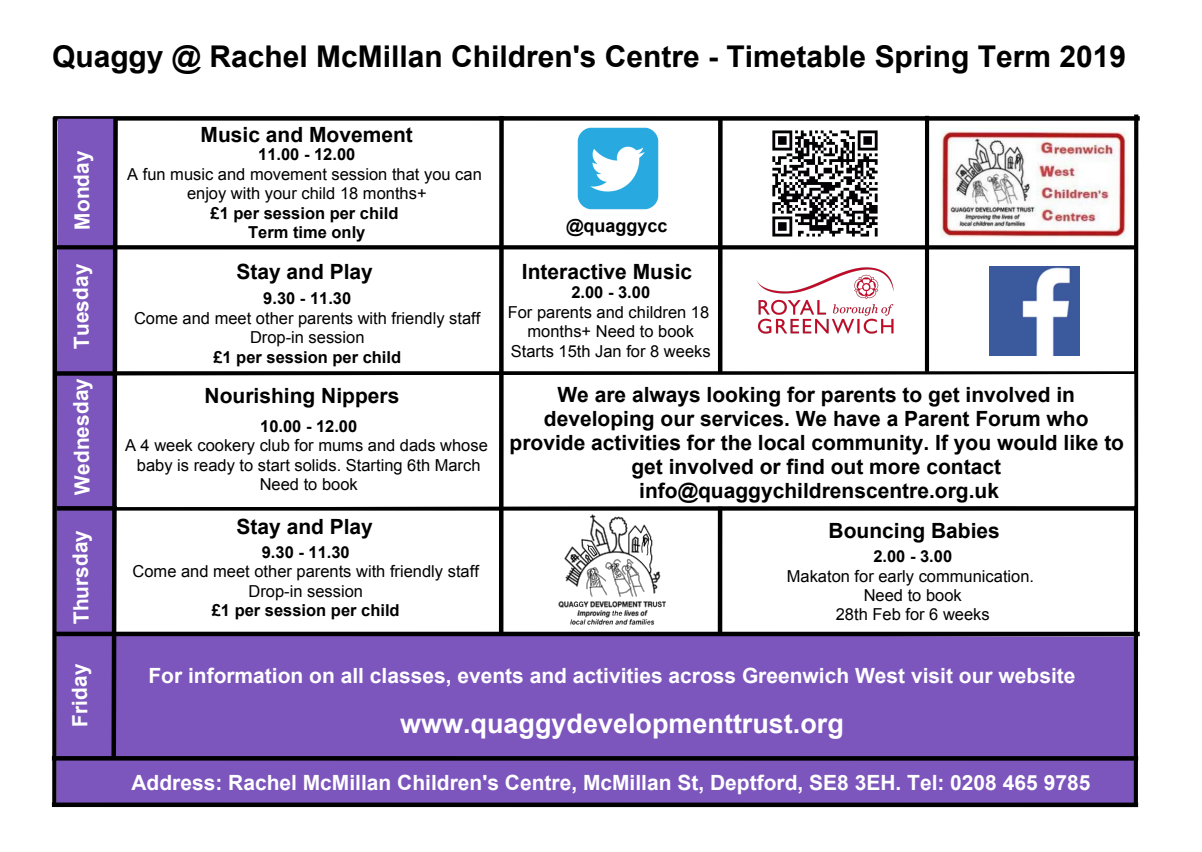
<style>
.page{position:relative;width:1202px;height:852px;background:#fff}
.page>*{position:absolute;margin:0;border:0;box-sizing:border-box;transform-origin:0 0}
.t1{font:700 30px "Arial";color:#000}
.t2{font:700 27px "Arial";color:#fff}
.t3{font:700 21px/24px "Arial";color:#000;text-align:center}
.t4{font:700 21px "Arial";color:#fff}
.t5{font:700 18px "Arial";color:#000}
.t6{font:16.4px/19.4px "Arial";color:#000;text-align:center}
.t7{font:700 16.4px/19.4px "Arial";color:#000;text-align:center}
</style>
<div class="page">
<div style="left:118px;top:636px;width:1016px;height:118px;background:#7c55bd"></div>
<div style="left:53px;top:116px;width:1087px;height:5px;background:#000"></div>
<div style="left:52px;top:117px;width:5px;height:690px;background:#000"></div>
<div style="left:57px;top:506px;width:1080px;height:5px;background:#000"></div>
<div style="left:118px;top:754px;width:1016px;height:49px;background:#7c55bd"></div>
<div style="left:52px;top:756px;width:1086px;height:5px;background:#000"></div>
<hr style="left:1134px;top:114px;width:4px;height:691px;background:#000">
<hr style="left:53px;top:632px;width:1087px;height:4px;background:#000">
<div style="left:57px;top:371px;width:1080px;height:5px;background:#000"></div>
<svg style="left:118px;top:245px;width:1016px;height:4px;background:#0d0d0d"></svg>
<div style="left:718px;top:120px;width:5px;height:514px;background:#000"></div>
<hr style="left:925px;top:116px;width:4px;height:256px;background:#000">
<img style="left:761px;top:120px;width:128px;height:127px">
<img style="left:940px;top:131px;width:187px;height:107px">
<img style="left:577px;top:127px;width:82px;height:83px">
<img style="left:989px;top:267px;width:90px;height:88px">
<img style="left:754px;top:247px;width:142px;height:87px">
<svg style="left:118px;top:374px;width:1017px;height:133px"></svg>
<img style="left:556px;top:510px;width:115px;height:115px">
<svg style="left:56px;top:118px;width:62px;height:685px;background:#6c4ba5"></svg>
<hr style="left:52px;top:803px;width:1086px;height:4px;background:#000">
<div style="left:499px;top:116px;width:5px;height:517px;background:#000"></div>
<h1 class="t1" style="left:52px;top:37px;width:1076px">Quaggy @ Rachel McMillan Children's Centre - Timetable Spring Term 2019</h1>
<p class="t4" style="left:68px;top:230px;width:81px;rotate:-91deg">Monday</p>
<p class="t4" style="left:68px;top:349px;width:87px;rotate:-91deg">Tuesday</p>
<p class="t4" style="left:69px;top:495px;width:118px;rotate:-91deg">Wednesday</p>
<p class="t4" style="left:68px;top:625px;width:96px;rotate:-91deg">Thursday</p>
<p class="t4" style="left:66px;top:727px;width:64px;rotate:-91deg">Friday</p>
<p class="t3" style="left:201px;top:124px;width:214px">Music and Movement</p>
<p class="t7" style="left:258px;top:145px;width:99px">11.00 - 12.00</p>
<p class="t6" style="left:127px;top:165px;width:356px">A fun music and movement session that you can enjoy with your child 18 months+</p>
<p class="t7" style="left:211px;top:204px;width:189px">£1 per session per child<br>Term time only</p>
<p class="t3" style="left:236px;top:260px;width:138px">Stay and Play</p>
<p class="t7" style="left:263px;top:289px;width:89px">9.30 - 11.30</p>
<p class="t6" style="left:134px;top:308px;width:348px">Come and meet other parents with friendly staff<br>Drop-in session</p>
<p class="t7" style="left:213px;top:348px;width:189px">£1 per session per child</p>
<p class="t3" style="left:205px;top:384px;width:196px">Nourishing Nippers</p>
<p class="t7" style="left:260px;top:417px;width:99px">10.00 - 12.00</p>
<p class="t6" style="left:125px;top:436px;width:364px">A 4 week cookery club for mums and dads whose baby is ready to start solids. Starting 6th March<br>Need to book</p>
<p class="t3" style="left:237px;top:515px;width:138px">Stay and Play</p>
<p class="t7" style="left:262px;top:543px;width:89px">9.30 - 11.30</p>
<p class="t6" style="left:133px;top:562px;width:348px">Come and meet other parents with friendly staff<br>Drop-in session</p>
<p class="t7" style="left:212px;top:601px;width:189px">£1 per session per child</p>
<p class="t5" style="left:566px;top:214px;width:103px">@quaggycc</p>
<p class="t3" style="left:522px;top:260px;width:172px">Interactive Music</p>
<p class="t7" style="left:571px;top:283px;width:80px">2.00 - 3.00</p>
<p class="t6" style="left:508px;top:302px;width:204px">For parents and children 18 months+ Need to book<br>Starts 15th Jan for 8 weeks</p>
<p class="t3" style="left:540px;top:380px;width:138px">Parent Forum<br>Meeting</p>
<p class="t3" style="left:510px;top:383px;width:616px">We are always looking for parents to get involved in developing our services. We have a Parent Forum who provide activities for the local community. If you would like to get involved or find out more contact info@quaggychildrenscentre.org.uk</p>
<p class="t3" style="left:732px;top:383px;width:181px">Inte rated R view</p>
<p class="t3" style="left:934px;top:384px;width:202px">Counse ling Service</p>
<p class="t7" style="left:978px;top:408px;width:115px">9.00 - 1300<br>&amp; 18.00 - 21.00</p>
<p class="t7" style="left:783px;top:417px;width:80px">1.30 - 4.30</p>
<p class="t6" style="left:741px;top:436px;width:159px">2 year developmental checks<br>By appointment only</p>
<p class="t6" style="left:561px;top:436px;width:99px">11.30 - 12.30</p>
<p class="t3" style="left:829px;top:519px;width:173px">Bouncing Babies</p>
<p class="t7" style="left:873px;top:547px;width:80px">2.00 - 3.00</p>
<p class="t6" style="left:787px;top:566px;width:249px">Makaton for early communication.<br>Need to book<br>28th Feb for 6 weeks</p>
<p class="t4" style="left:148px;top:662px;width:929px">For information on all classes, events and activities across Greenwich West visit our website</p>
<h2 class="t2" style="left:400px;top:705px;width:445px">www.quaggydevelopmenttrust.org</h2>
<p class="t4" style="left:131px;top:768px;width:960px">Address: Rachel McMillan Children's Centre, McMillan St, Deptford, SE8 3EH. Tel: 0208 465 9785</p>
</div>
